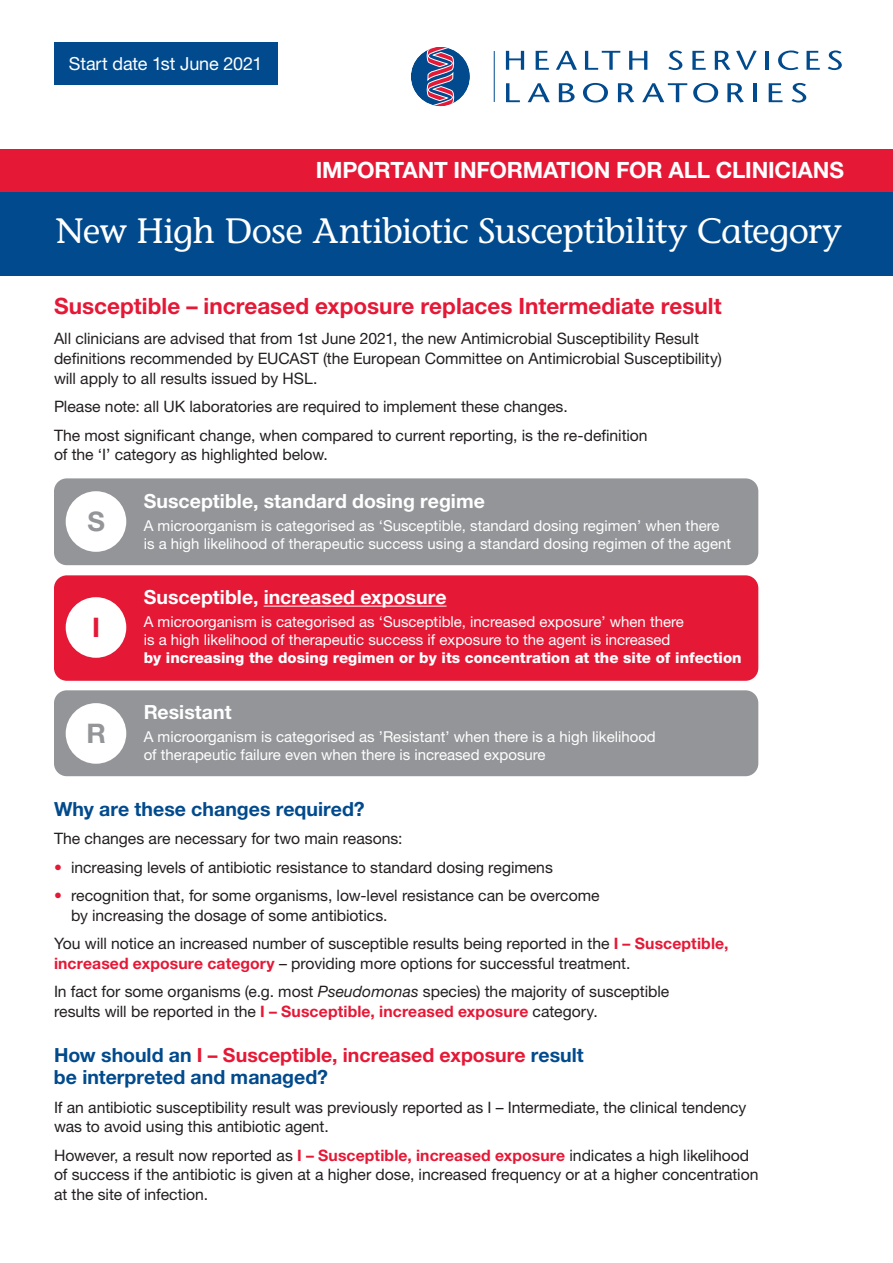
<style>
.page{position:relative;width:893px;height:1263px;background:#fff}
.page>*{position:absolute;margin:0;border:0;box-sizing:border-box;transform-origin:0 0}
.t1{font:35.25px "Stone Informal";letter-spacing:-.02em;color:#fff}
.t2{font:700 27px "Helvetica Neue LT Std";color:#939598}
.t3{font:700 27px "Helvetica Neue LT Std";color:#e51836}
.t4{font:700 22.5px "Helvetica Neue LT Std";color:#e51836}
.t5{font:700 22.5px "Helvetica Neue LT Std";letter-spacing:-.01em;color:#fff}
.t6{font:700 19.5px/22.5px "Helvetica Neue LT Std";color:#004a8d}
.t7{font:700 19.5px "Helvetica Neue LT Std";color:#fff}
.t8{font:18px "Helvetica Neue LT Std";letter-spacing:-.01em;color:#fff}
.t9{font:15.75px/19.5px "Helvetica Neue LT Std";color:#231f20}
.t10{font:15px/18px "Helvetica Neue LT Std";color:#fff}
.t11{font:800 15px "Helvetica Neue LT Std";color:#fff}
.s1{color:#e51836}
.s2{font-weight:700;color:#e51836}
.s3{font-style:italic}
</style>
<div class="page">
<div style="left:0;top:190px;width:893px;height:85px;background:#004a8d"></div>
<div style="left:0;top:149px;width:893px;height:42px;background:#e51836"></div>
<div style="left:54px;top:575px;width:704px;height:106px;background:#e51836;border-radius:13px"></div>
<hr style="left:264px;top:606px;width:182px;height:1px;background:#fff">
<div style="left:66px;top:597px;width:60px;height:61px;background:#fff;border-radius:50%"></div>
<div style="left:54px;top:690px;width:704px;height:86px;background:#939598;border-radius:13px"></div>
<div style="left:66px;top:703px;width:60px;height:61px;background:#fff;border-radius:50%"></div>
<div style="left:54px;top:478px;width:704px;height:87px;background:#939598;border-radius:13px"></div>
<div style="left:54px;top:43px;width:223px;height:42px;background:#004a8d"></div>
<div style="left:66px;top:491px;width:60px;height:61px;background:#fff;border-radius:50%"></div>
<hr style="left:494px;top:51px;width:1px;height:51px;background:#004a8d">
<svg style="left:411px;top:47px;width:59px;height:59px"></svg>
<svg style="left:506px;top:51px;width:18px;height:19px"></svg>
<svg style="left:536px;top:51px;width:13px;height:19px"></svg>
<svg style="left:556px;top:51px;width:21px;height:19px"></svg>
<svg style="left:585px;top:51px;width:35px;height:19px"></svg>
<svg style="left:629px;top:51px;width:18px;height:19px"></svg>
<svg style="left:668px;top:51px;width:14px;height:19px"></svg>
<svg style="left:692px;top:51px;width:14px;height:19px"></svg>
<svg style="left:715px;top:51px;width:15px;height:19px"></svg>
<svg style="left:736px;top:51px;width:21px;height:19px"></svg>
<hr style="left:765px;top:51px;width:4px;height:19px;background:#004a8d">
<svg style="left:778px;top:51px;width:21px;height:19px"></svg>
<svg style="left:806px;top:51px;width:14px;height:19px"></svg>
<svg style="left:828px;top:51px;width:14px;height:19px"></svg>
<svg style="left:506px;top:83px;width:14px;height:19px"></svg>
<svg style="left:528px;top:83px;width:22px;height:19px"></svg>
<svg style="left:559px;top:83px;width:16px;height:19px"></svg>
<svg style="left:583px;top:83px;width:25px;height:20px"></svg>
<svg style="left:618px;top:83px;width:16px;height:20px"></svg>
<svg style="left:642px;top:83px;width:45px;height:19px"></svg>
<svg style="left:693px;top:83px;width:25px;height:20px"></svg>
<svg style="left:727px;top:83px;width:17px;height:20px"></svg>
<hr style="left:753px;top:83px;width:4px;height:19px;background:#004a8d">
<svg style="left:769px;top:83px;width:13px;height:19px"></svg>
<svg style="left:791px;top:83px;width:15px;height:20px"></svg>
<p class="t8" style="left:69px;top:53px;width:195px">Start date 1st June 2021</p>
<h3 class="t5" style="left:316px;top:156px;width:530px">IMPORTANT INFORMATION FOR ALL CLINICIANS</h3>
<h1 class="t1" style="left:56px;top:210px;width:788px">New High Dose Antibiotic Susceptibility Category</h1>
<h3 class="t4" style="left:54px;top:292px;width:669px">Susceptible – increased exposure replaces Intermediate result</h3>
<p class="t9" style="left:54px;top:329px;width:669px">All clinicians are advised that from 1st June 2021, the new Antimicrobial Susceptibility Result definitions recommended by EUCAST (the European Committee on Antimicrobial Susceptibility) will apply to all results issued by HSL.</p>
<p class="t9" style="left:54px;top:392px;width:595px;line-height:28.5px">Please note: all UK laboratories are required to implement these changes.<br>The most significant change, when compared to current reporting, is the re-definition</p>
<p class="t9" style="left:54px;top:444px;width:275px">of the ‘I’ category as highlighted below.</p>
<h2 class="t2" style="left:87px;top:505px;width:19px">S</h2>
<h2 class="t3" style="left:92px;top:611px;width:9px">I</h2>
<h2 class="t2" style="left:87px;top:717px;width:21px">R</h2>
<p class="t7" style="left:144px;top:489px;width:343px">Susceptible, standard dosing regime</p>
<p class="t10" style="left:144px;top:517px;width:589px">A microorganism is categorised as ‘Susceptible, standard dosing regimen’ when there is a high likelihood of therapeutic success using a standard dosing regimen of the agent</p>
<p class="t7" style="left:144px;top:585px;width:304px">Susceptible, increased exposure</p>
<p class="t10" style="left:144px;top:612px;width:542px">A microorganism is categorised as ‘Susceptible, increased exposure’ when there is a high likelihood of therapeutic success if exposure to the agent is increased</p>
<p class="t11" style="left:144px;top:649px;width:599px">by increasing the dosing regimen or by its concentration at the site of infection</p>
<p class="t7" style="left:144px;top:700px;width:89px">Resistant</p>
<p class="t10" style="left:144px;top:727px;width:514px">A microorganism is categorised as ’Resistant’ when there is a high likelihood of therapeutic failure even when there is increased exposure</p>
<p class="t6" style="left:54px;top:797px;width:312px">Why are these changes required?</p>
<p class="t9" style="left:54px;top:829px;width:350px">The changes are necessary for two main reasons:</p>
<p class="t9" style="left:54px;top:857px;width:500px"><span class="s1">•</span> increasing levels of antibiotic resistance to standard dosing regimens</p>
<p class="t9" style="left:71px;top:886px;width:530px;text-indent:-17px"><span class="s1">•</span> recognition that, for some organisms, low-level resistance can be overcome by increasing the dosage of some antibiotics.</p>
<p class="t9" style="left:54px;top:934px;width:676px">You will notice an increased number of susceptible results being reported in the <span class="s2">I – Susceptible, increased exposure category</span> – providing more options for successful treatment.</p>
<p class="t9" style="left:54px;top:982px;width:617px">In fact for some organisms (e.g. most <span class="s3">Pseudomonas</span> species) the majority of susceptible results will be reported in the <span class="s2">I – Susceptible, increased exposure</span> category.</p>
<p class="t6" style="left:54px;top:1043px;width:531px">How should an <span class="s1">I – Susceptible, increased exposure</span> result be interpreted and managed?</p>
<p class="t9" style="left:54px;top:1097px;width:694px">If an antibiotic susceptibility result was previously reported as I – Intermediate, the clinical tendency was to avoid using this antibiotic agent.</p>
<p class="t9" style="left:54px;top:1145px;width:706px">However, a result now reported as <span class="s2">I – Susceptible, increased exposure</span> indicates a high likelihood of success if the antibiotic is given at a higher dose, increased frequency or at a higher concentration at the site of infection.</p>
</div>
